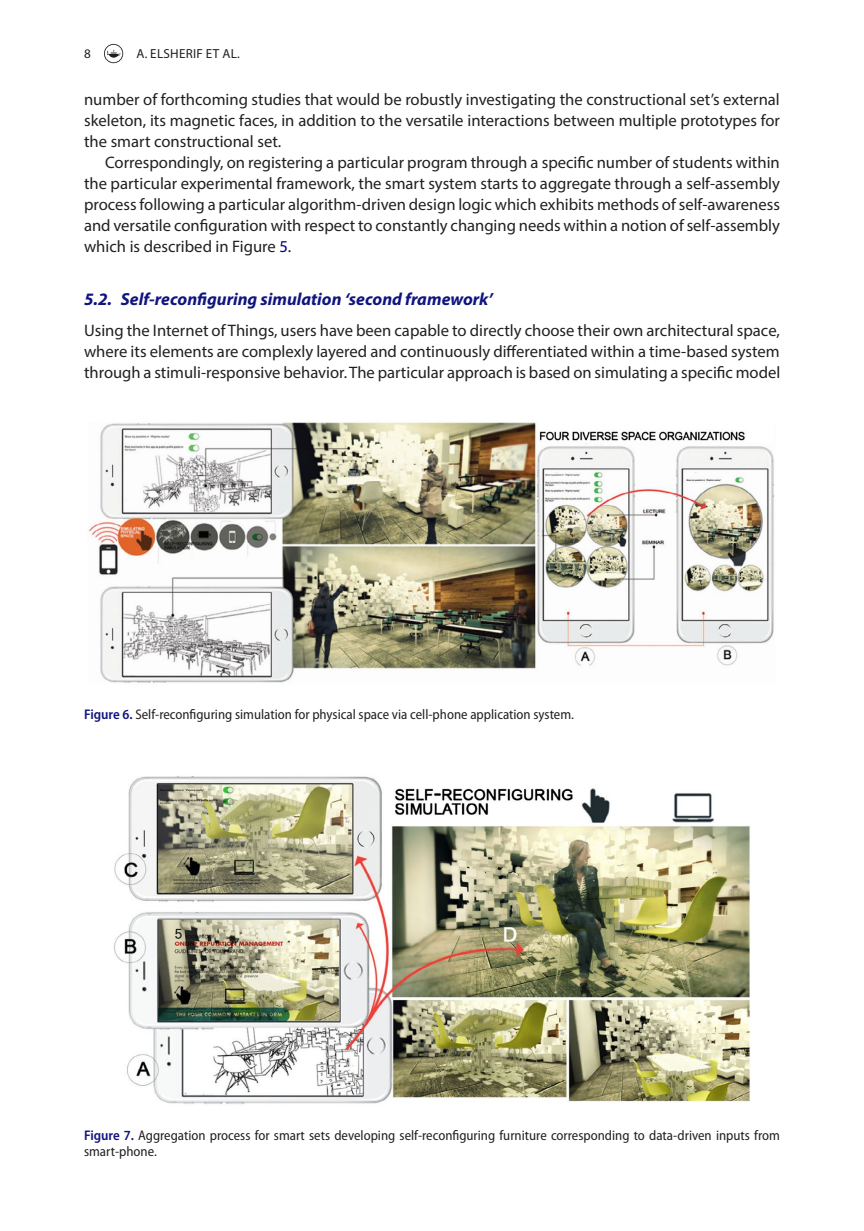
<style>
.page{position:relative;width:864px;height:1231px;background:#fff}
.page>*{position:absolute;margin:0;border:0;box-sizing:border-box;transform-origin:0 0}
.t1{font:italic 700 17.5px "Myriad Pro";color:#10147e}
.t2{font:16.62px/21px "Myriad Pro";color:#231f20;text-align:justify}
.t3{font:semi-condensed 14px/15.8px "Myriad Pro";color:#231f20}
.t4{font:13.12px "Myriad Pro";letter-spacing:.02em;color:#231f20}
.s1{color:#000080}
.s2{font-weight:600;color:#10147e}
</style>
<div class="page">
<svg style="left:104px;top:44px;width:19px;height:19px"></svg>
<img style="left:88px;top:422px;width:687px;height:261px">
<img style="left:114px;top:776px;width:636px;height:329px">
<p class="t4" style="left:84px;top:45px;width:8px">8</p>
<p class="t4" style="left:136px;top:45px;width:105px">A. ELSHERIF ET AL.</p>
<p class="t2" style="left:84px;top:89px;width:697px">number of forthcoming studies that would be robustly investigating the constructional set’s external skeleton, its magnetic faces, in addition to the versatile interactions between multiple prototypes for the smart constructional set.</p>
<p class="t2" style="left:84px;top:152px;width:697px;text-indent:21px">Correspondingly, on registering a particular program through a specific number of students within the particular experimental framework, the smart system starts to aggregate through a self-assembly process following a particular algorithm-driven design logic which exhibits methods of self-awareness and versatile configuration with respect to constantly changing needs within a notion of self-assembly which is described in Figure <span class="s1">5</span>.</p>
<p class="t1" style="left:84px;top:287px;width:410px">5.2. Self-reconfiguring simulation ‘second framework’</p>
<p class="t2" style="left:84px;top:320px;width:697px">Using the Internet of Things, users have been capable to directly choose their own architectural space, where its elements are complexly layered and continuously differentiated within a time-based system through a stimuli-responsive behavior. The particular approach is based on simulating a specific model</p>
<p class="t3" style="left:84px;top:706px;width:491px"><span class="s2">Figure 6.</span> Self-reconfiguring simulation for physical space via cell-phone application system.</p>
<p class="t3" style="left:84px;top:1127px;width:697px"><span class="s2">Figure 7.</span> Aggregation process for smart sets developing self-reconfiguring furniture corresponding to data-driven inputs from smart-phone.</p>
</div>
